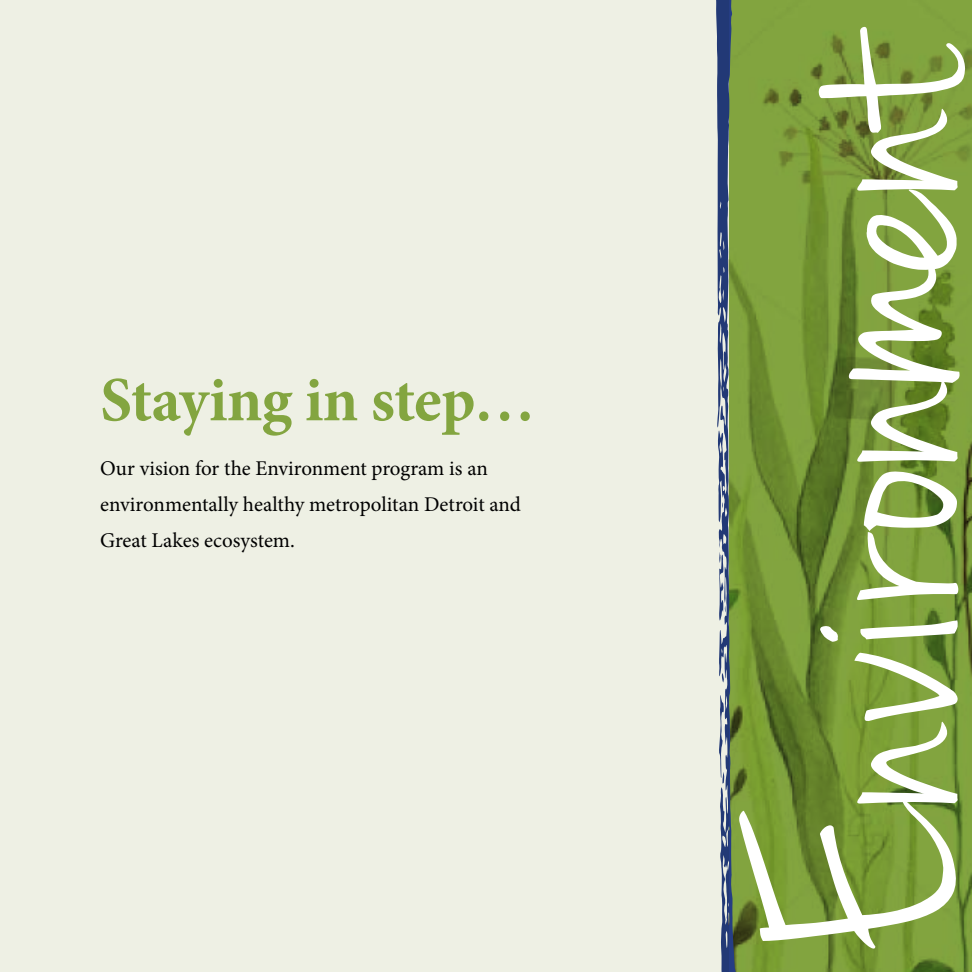
<style>
.page{position:relative;width:972px;height:972px;background:#fff}
.page>*{position:absolute;margin:0;border:0;box-sizing:border-box;transform-origin:0 0}
.t1{font:311.55px "Jenna Sue";letter-spacing:-.01em;color:#fff}
.t2{font:700 63px "Minion Pro";letter-spacing:-.01em;color:#83a540}
.t3{font:21px/36px "Minion Pro";color:#000}
</style>
<div class="page">
<img style="left:736px;top:0;width:236px;height:972px">
<svg style="left:729px;top:0;width:7px;height:972px;background:#719143"></svg>
<div style="left:0;top:0;width:729px;height:972px;background:#eef0e4"></div>
<h2 class="t2" style="left:100px;top:356px;width:437px">Staying in step…</h2>
<p class="t3" style="left:100px;top:450px;width:422px">Our vision for the Environment program is an environmentally healthy metropolitan Detroit and<br>Great Lakes ecosystem.</p>
<h1 class="t1" style="left:687px;top:955px;width:931px;rotate:-90deg">Environment</h1>
</div>
